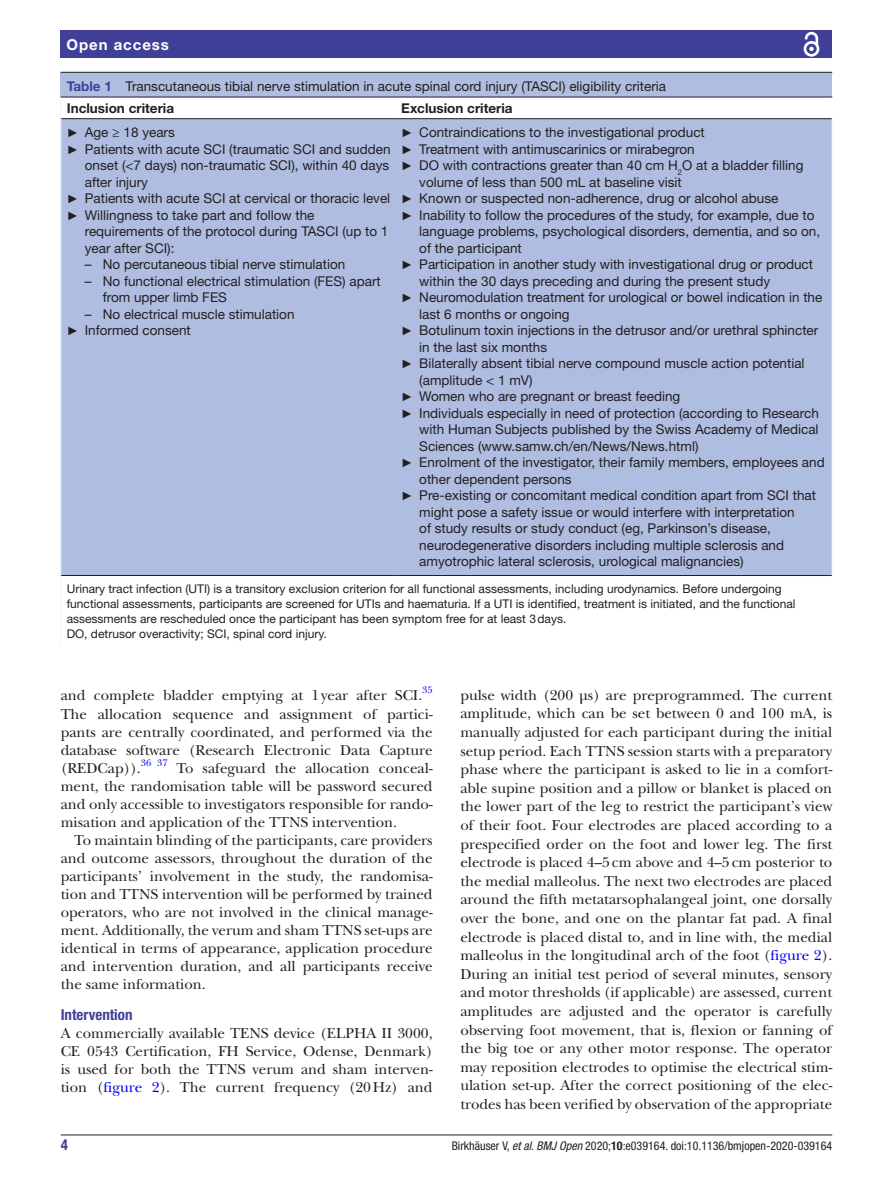
<style>
.page{position:relative;width:893px;height:1191px;background:#fff}
.page>*{position:absolute;margin:0;border:0;box-sizing:border-box;transform-origin:0 0}
.t1{font:15px/18.6px "New Baskerville";color:#231f20;text-align:justify}
.t2{font:700 condensed 15px "Helvetica Neue LT Std";color:#414099}
.t3{font:700 15px "Helvetica Neue LT Std";letter-spacing:.065em;color:#fff}
.t4{font:13.5px/16.5px "Helvetica Neue LT Std";color:#231f20}
.t5{font:700 13.5px "Helvetica Neue LT Std";color:#231f20}
.t6{font:12px/15px "Helvetica Neue LT Std";color:#231f20}
.t7{font:condensed 12px "Helvetica Neue LT Std";color:#231f20}
.t8{font:9.9px "New Baskerville";color:#00f}
.s1{font-weight:700;color:#414099}
.s2{font-weight:700}
.s3{font-family:"Arial";font-size:12px}
.s4{color:#00f}
.s5{font-style:italic}
</style>
<div class="page">
<hr style="left:61px;top:1134px;width:771px;height:1px;background:#231f20">
<div style="left:61px;top:31px;width:771px;height:27px;background:#414099"></div>
<svg style="left:803px;top:31px;width:17px;height:26px"></svg>
<div style="left:61px;top:73px;width:771px;height:574px;background:#afbde1"></div>
<hr style="left:61px;top:72px;width:771px;height:1px;background:#231f20">
<div style="left:61px;top:98px;width:771px;height:549px;background:#fff"></div>
<svg style="left:61px;top:119px;width:771px;height:456px"></svg>
<hr style="left:61px;top:97px;width:334px;height:1px;background:#231f20">
<hr style="left:61px;top:118px;width:334px;height:1px;background:#231f20">
<hr style="left:395px;top:97px;width:437px;height:1px;background:#231f20">
<hr style="left:395px;top:118px;width:437px;height:1px;background:#231f20">
<hr style="left:395px;top:575px;width:437px;height:1px;background:#231f20">
<hr style="left:61px;top:575px;width:334px;height:1px;background:#231f20">
<svg style="left:60px;top:97px;width:1px;height:22px"></svg>
<hr style="left:67px;top:622px;width:765px;height:2px;background:#fff">
<hr style="left:67px;top:637px;width:765px;height:2px;background:#fff">
<p class="t3" style="left:66px;top:35px;width:104px">Open access</p>
<p class="t4" style="left:67px;top:75px;width:601px;line-height:22px"><span class="s1">Table 1</span> Transcutaneous tibial nerve stimulation in acute spinal cord injury (TASCI) eligibility criteria<br><span class="s2">Inclusion criteria</span></p>
<p class="t5" style="left:401px;top:99px;width:113px">Exclusion criteria</p>
<p class="t4" style="left:401px;top:124px;width:305px"><span class="s3">►</span> Contraindications to the investigational product</p>
<p class="t4" style="left:401px;top:141px;width:295px"><span class="s3">►</span> Treatment with antimuscarinics or mirabegron</p>
<p class="t4" style="left:401px;top:157px;width:404px"><span class="s3">►</span> DO with contractions greater than 40 cm H<sub>2</sub>O at a bladder filling</p>
<p class="t4" style="left:419px;top:174px;width:264px">volume of less than 500 mL at baseline visit</p>
<p class="t4" style="left:401px;top:190px;width:379px"><span class="s3">►</span> Known or suspected non-adherence, drug or alcohol abuse</p>
<p class="t4" style="left:401px;top:207px;width:415px"><span class="s3">►</span> Inability to follow the procedures of the study, for example, due to</p>
<p class="t4" style="left:419px;top:223px;width:402px">language problems, psychological disorders, dementia, and so on,</p>
<p class="t4" style="left:419px;top:240px;width:104px">of the participant</p>
<p class="t4" style="left:401px;top:256px;width:413px"><span class="s3">►</span> Participation in another study with investigational drug or product</p>
<p class="t4" style="left:419px;top:273px;width:352px">within the 30 days preceding and during the present study</p>
<p class="t4" style="left:401px;top:289px;width:423px"><span class="s3">►</span> Neuromodulation treatment for urological or bowel indication in the</p>
<p class="t4" style="left:419px;top:306px;width:152px">last 6 months or ongoing</p>
<p class="t4" style="left:401px;top:322px;width:419px"><span class="s3">►</span> Botulinum toxin injections in the detrusor and/or urethral sphincter</p>
<p class="t4" style="left:419px;top:339px;width:129px">in the last six months</p>
<p class="t4" style="left:401px;top:355px;width:405px"><span class="s3">►</span> Bilaterally absent tibial nerve compound muscle action potential</p>
<p class="t4" style="left:419px;top:372px;width:115px">(amplitude &lt; 1 mV)</p>
<p class="t4" style="left:401px;top:388px;width:281px"><span class="s3">►</span> Women who are pregnant or breast feeding</p>
<p class="t4" style="left:401px;top:405px;width:419px"><span class="s3">►</span> Individuals especially in need of protection (according to Research</p>
<p class="t4" style="left:419px;top:421px;width:401px">with Human Subjects published by the Swiss Academy of Medical</p>
<p class="t4" style="left:419px;top:438px;width:281px">Sciences (www.samw.ch/en/News/News.html)</p>
<p class="t4" style="left:401px;top:454px;width:425px"><span class="s3">►</span> Enrolment of the investigator, their family members, employees and</p>
<p class="t4" style="left:419px;top:471px;width:154px">other dependent persons</p>
<p class="t4" style="left:401px;top:487px;width:416px"><span class="s3">►</span> Pre-existing or concomitant medical condition apart from SCI that</p>
<p class="t4" style="left:419px;top:504px;width:377px">might pose a safety issue or would interfere with interpretation</p>
<p class="t4" style="left:419px;top:520px;width:353px">of study results or study conduct (eg, Parkinson’s disease,</p>
<p class="t4" style="left:419px;top:537px;width:366px">neurodegenerative disorders including multiple sclerosis and</p>
<p class="t4" style="left:419px;top:553px;width:326px">amyotrophic lateral sclerosis, urological malignancies)</p>
<p class="t6" style="left:67px;top:581px;width:730px">Urinary tract infection (UTI) is a transitory exclusion criterion for all functional assessments, including urodynamics. Before undergoing functional assessments, participants are screened for UTIs and haematuria. If a UTI is identified, treatment is initiated, and the functional assessments are rescheduled once the participant has been symptom free for at least 3days.<br>DO, detrusor overactivity; SCI, spinal cord injury.</p>
<p class="t4" style="left:67px;top:124px;width:110px"><span class="s3">►</span> Age ≥ 18 years</p>
<p class="t4" style="left:67px;top:141px;width:325px"><span class="s3">►</span> Patients with acute SCI (traumatic SCI and sudden</p>
<p class="t4" style="left:85px;top:157px;width:306px">onset (&lt;7 days) non-traumatic SCI), within 40 days</p>
<p class="t4" style="left:85px;top:174px;width:65px">after injury</p>
<p class="t4" style="left:67px;top:190px;width:325px"><span class="s3">►</span> Patients with acute SCI at cervical or thoracic level</p>
<p class="t4" style="left:67px;top:207px;width:249px"><span class="s3">►</span> Willingness to take part and follow the</p>
<p class="t4" style="left:85px;top:223px;width:305px">requirements of the protocol during TASCI (up to 1</p>
<p class="t4" style="left:85px;top:240px;width:91px">year after SCI):</p>
<p class="t4" style="left:85px;top:256px;width:262px">– No percutaneous tibial nerve stimulation</p>
<p class="t4" style="left:103px;top:273px;width:280px;text-indent:-18px">– No functional electrical stimulation (FES) apart from upper limb FES</p>
<p class="t4" style="left:67px;top:306px;width:229px;text-indent:18px">– No electrical muscle stimulation <span class="s3">►</span> Informed consent</p>
<p class="t1" style="left:61px;top:685px;width:363px">and complete bladder emptying at 1year after SCI.</p>
<p class="t8" style="left:422px;top:684px;width:12px">35</p>
<p class="t1" style="left:61px;top:705px;width:373px;line-height:18px">The allocation sequence and assignment of partici&shy;pants are centrally coordinated, and performed via the database software (Research Electronic Data Capture (REDCap)).</p>
<p class="t8" style="left:141px;top:757px;width:28px">36 37</p>
<p class="t1" style="left:61px;top:759px;width:373px;line-height:18px;text-indent:116px">To safeguard the allocation conceal&shy;ment, the randomisation table will be password secured and only accessible to investigators responsible for rando&shy;misation and application of the TTNS intervention.</p>
<p class="t1" style="left:61px;top:831px;width:373px;line-height:18px;text-indent:14px">To maintain blinding of the participants, care providers and outcome assessors, throughout the duration of the participants’ involvement in the study, the randomisa&shy;tion and TTNS intervention will be performed by trained operators, who are not involved in the clinical manage&shy;ment. Additionally, the verum and sham TTNS set-ups are identical in terms of appearance, application procedure and intervention duration, and all participants receive the same information.</p>
<p class="t2" style="left:61px;top:1006px;width:73px">Intervention</p>
<p class="t1" style="left:61px;top:1024px;width:373px;line-height:18px">A commercially available TENS device (ELPHA II 3000, CE 0543 Certification, FH Service, Odense, Denmark) is used for both the TTNS verum and sham interven&shy;tion (<span class="s4">figure 2</span>). The current frequency (20Hz) and</p>
<p class="t1" style="left:460px;top:685px;width:373px">pulse width (200 μs) are preprogrammed. The current amplitude, which can be set between 0 and 100 mA, is manually adjusted for each participant during the initial setup period. Each TTNS session starts with a preparatory phase where the participant is asked to lie in a comfort&shy;able supine position and a pillow or blanket is placed on the lower part of the leg to restrict the participant’s view of their foot. Four electrodes are placed according to a prespecified order on the foot and lower leg. The first electrode is placed 4–5cm above and 4–5cm posterior to the medial malleolus. The next two electrodes are placed around the fifth metatarsophalangeal joint, one dorsally over the bone, and one on the plantar fat pad. A final electrode is placed distal to, and in line with, the medial malleolus in the longitudinal arch of the foot (<span class="s4">figure 2</span>).<br>During an initial test period of several minutes, sensory and motor thresholds (if applicable) are assessed, current amplitudes are adjusted and the operator is carefully observing foot movement, that is, flexion or fanning of the big toe or any other motor response. The operator may reposition electrodes to optimise the electrical stim&shy;ulation set-up. After the correct positioning of the elec&shy;trodes has been verified by observation of the appropriate</p>
<p class="t2" style="left:61px;top:1135px;width:9px">4</p>
<p class="t7" style="left:452px;top:1138px;width:382px">Birkhäuser V, <span class="s5">et al</span>. <span class="s5">BMJ Open</span> 2020;<span class="s2">10</span>:e039164. doi:10.1136/bmjopen-2020-039164</p>
</div>
